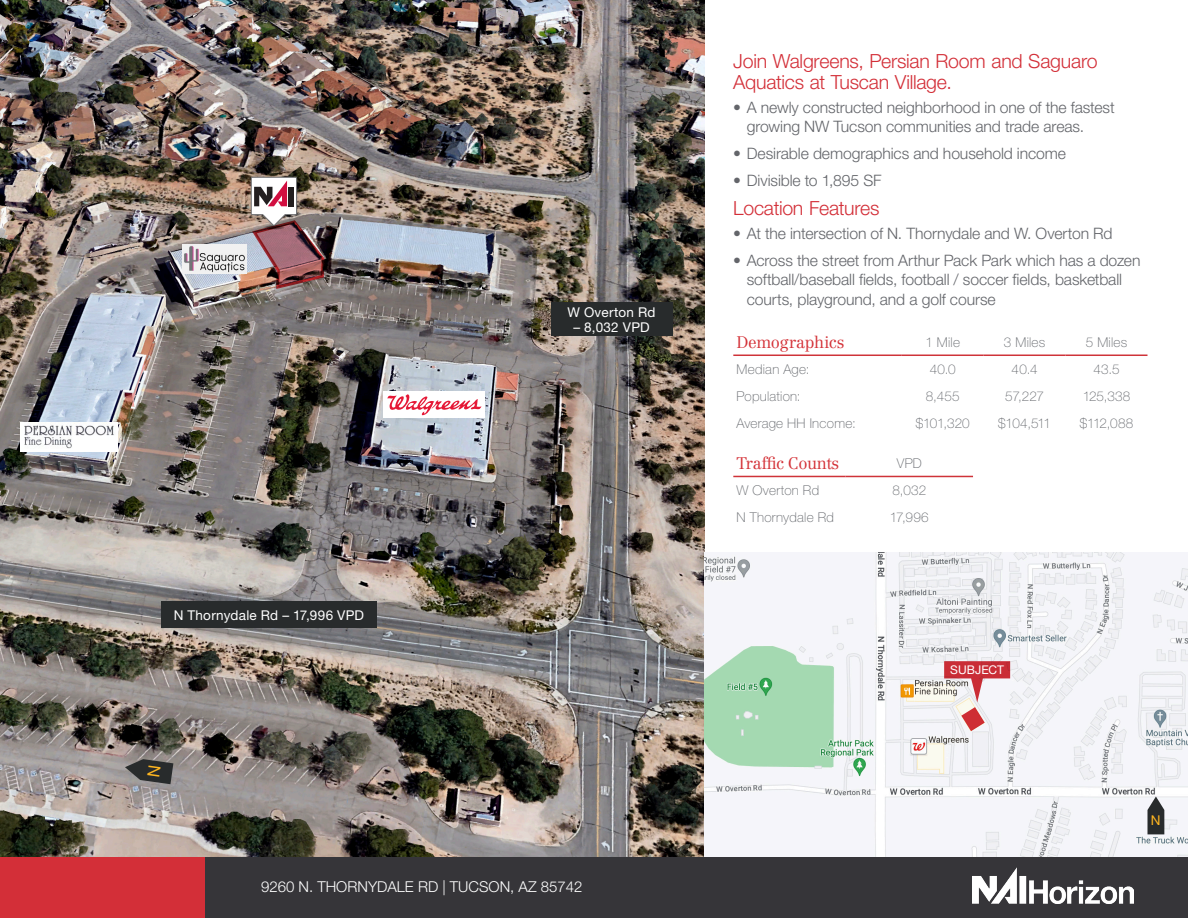
<style>
.page{position:relative;width:1188px;height:918px;background:#fff}
.page>*{position:absolute;margin:0;border:0;box-sizing:border-box;transform-origin:0 0}
.Subhead{font:300 19.5px/21px "Helvetica Neue LT Std";letter-spacing:-.01em;color:#d32f38}
.t1{font:300 16.5px "Centennial LT Std";letter-spacing:-.02em;color:#d43238}
.t2{font:300 15.75px/19.5px "Helvetica Neue LT Std";letter-spacing:-.005em;color:#63656a}
.t3{font:300 15px "Helvetica Neue LT Std";color:#fff}
.Smaller_Table_Text{font:100 13.5px "Helvetica Neue LT Std";letter-spacing:.015em;color:#62656a}
.Smaller_Table_Text-2{font:13.5px "Helvetica Neue LT Std";letter-spacing:.02em;color:#fff}
.Smaller_Table_Text-3{font:13.5px "Helvetica Neue LT Std";color:#ffb620}
.Red_Page_Header{font:12px "Helvetica Neue LT Std";color:#fff}
</style>
<div class="page">
<div style="left:0;top:857px;width:205px;height:61px;background:#d32f38"></div>
<div style="left:205px;top:857px;width:983px;height:61px;background:#363539"></div>
<img style="left:972px;top:868px;width:162px;height:35px">
<hr style="left:733px;top:355px;width:169px;height:1px;background:#cf3339">
<hr style="left:902px;top:355px;width:82px;height:1px;background:#cf3339">
<hr style="left:984px;top:355px;width:82px;height:1px;background:#cf3339">
<hr style="left:1066px;top:355px;width:82px;height:1px;background:#cf3339">
<hr style="left:733px;top:476px;width:113px;height:1px;background:#cf3339">
<hr style="left:846px;top:476px;width:127px;height:1px;background:#cf3339">
<img style="left:0;top:0;width:704px;height:857px">
<img style="left:704px;top:552px;width:484px;height:305px">
<svg style="left:944px;top:661px;width:66px;height:70px"></svg>
<div style="left:161px;top:601px;width:216px;height:27px;background:#282b2c"></div>
<div style="left:551px;top:302px;width:121px;height:34px;background:#282b2c"></div>
<svg style="left:1148px;top:796px;width:16px;height:38px"></svg>
<img style="left:250px;top:176px;width:76px;height:115px">
<svg style="left:264px;top:225px;width:21px;height:4px"></svg>
<div style="left:384px;top:391px;width:101px;height:27px;background:#fff"></div>
<svg style="left:387px;top:394px;width:94px;height:21px"></svg>
<img style="left:20px;top:423px;width:97px;height:29px">
<img style="left:182px;top:245px;width:64px;height:28px">
<svg style="left:125px;top:759px;width:48px;height:25px"></svg>
<p class="Smaller_Table_Text-2" style="left:174px;top:607px;width:192px">N Thornydale Rd – 17,996 VPD</p>
<p class="Smaller_Table_Text-2" style="left:568px;top:304px;width:89px">W Overton Rd</p>
<p class="Smaller_Table_Text-2" style="left:573px;top:319px;width:78px">– 8,032 VPD</p>
<p class="t3" style="left:261px;top:877px;width:323px">9260 N. THORNYDALE RD | TUCSON, AZ 85742</p>
<p class="Subhead" style="left:733px;top:50px;width:366px">Join Walgreens, Persian Room and Saguaro<br>Aquatics at Tuscan Village.</p>
<p class="t2" style="left:747px;top:97px;width:369px;text-indent:-14px">• A newly constructed neighborhood in one of the fastest growing NW Tucson communities and trade areas.</p>
<p class="t2" style="left:733px;top:144px;width:334px">• Desirable demographics and household income</p>
<p class="t2" style="left:733px;top:171px;width:150px">• Divisible to 1,895 SF</p>
<p class="Subhead" style="left:733px;top:197px;width:148px">Location Features</p>
<p class="t2" style="left:733px;top:223px;width:381px">• At the intersection of N. Thornydale and W. Overton Rd</p>
<p class="t2" style="left:747px;top:250px;width:395px;text-indent:-14px">• Across the street from Arthur Pack Park which has a dozen softball/baseball fields, football / soccer fields, basketball courts, playground, and a golf course</p>
<p class="t1" style="left:737px;top:332px;width:109px">Demographics</p>
<p class="Smaller_Table_Text" style="left:925px;top:334px;width:36px">1 Mile</p>
<p class="Smaller_Table_Text" style="left:1004px;top:334px;width:43px">3 Miles</p>
<p class="Smaller_Table_Text" style="left:1086px;top:334px;width:43px">5 Miles</p>
<p class="Smaller_Table_Text" style="left:737px;top:361px;width:74px">Median Age:</p>
<p class="Smaller_Table_Text" style="left:930px;top:361px;width:28px">40.0</p>
<p class="Smaller_Table_Text" style="left:1012px;top:361px;width:28px">40.4</p>
<p class="Smaller_Table_Text" style="left:1093px;top:361px;width:28px">43.5</p>
<p class="Smaller_Table_Text" style="left:737px;top:388px;width:66px">Population:</p>
<p class="Smaller_Table_Text" style="left:926px;top:388px;width:35px">8,455</p>
<p class="Smaller_Table_Text" style="left:1005px;top:388px;width:40px">57,227</p>
<p class="Smaller_Table_Text" style="left:1083px;top:388px;width:49px">125,338</p>
<p class="Smaller_Table_Text" style="left:737px;top:415px;width:121px">Average HH Income:</p>
<p class="Smaller_Table_Text" style="left:916px;top:415px;width:55px">$101,320</p>
<p class="Smaller_Table_Text" style="left:998px;top:415px;width:54px">$104,511</p>
<p class="Smaller_Table_Text" style="left:1080px;top:415px;width:55px">$112,088</p>
<p class="t1" style="left:737px;top:454px;width:104px">Traffic Counts</p>
<p class="Smaller_Table_Text" style="left:897px;top:455px;width:27px">VPD</p>
<p class="Smaller_Table_Text" style="left:737px;top:482px;width:84px">W Overton Rd</p>
<p class="Smaller_Table_Text" style="left:892px;top:482px;width:35px">8,032</p>
<p class="Smaller_Table_Text" style="left:737px;top:509px;width:99px">N Thornydale Rd</p>
<p class="Smaller_Table_Text" style="left:890px;top:509px;width:40px">17,996</p>
<p class="Red_Page_Header" style="left:950px;top:663px;width:55px">SUBJECT</p>
<p class="Smaller_Table_Text-3" style="left:1151px;top:812px;width:11px">N</p>
</div>
